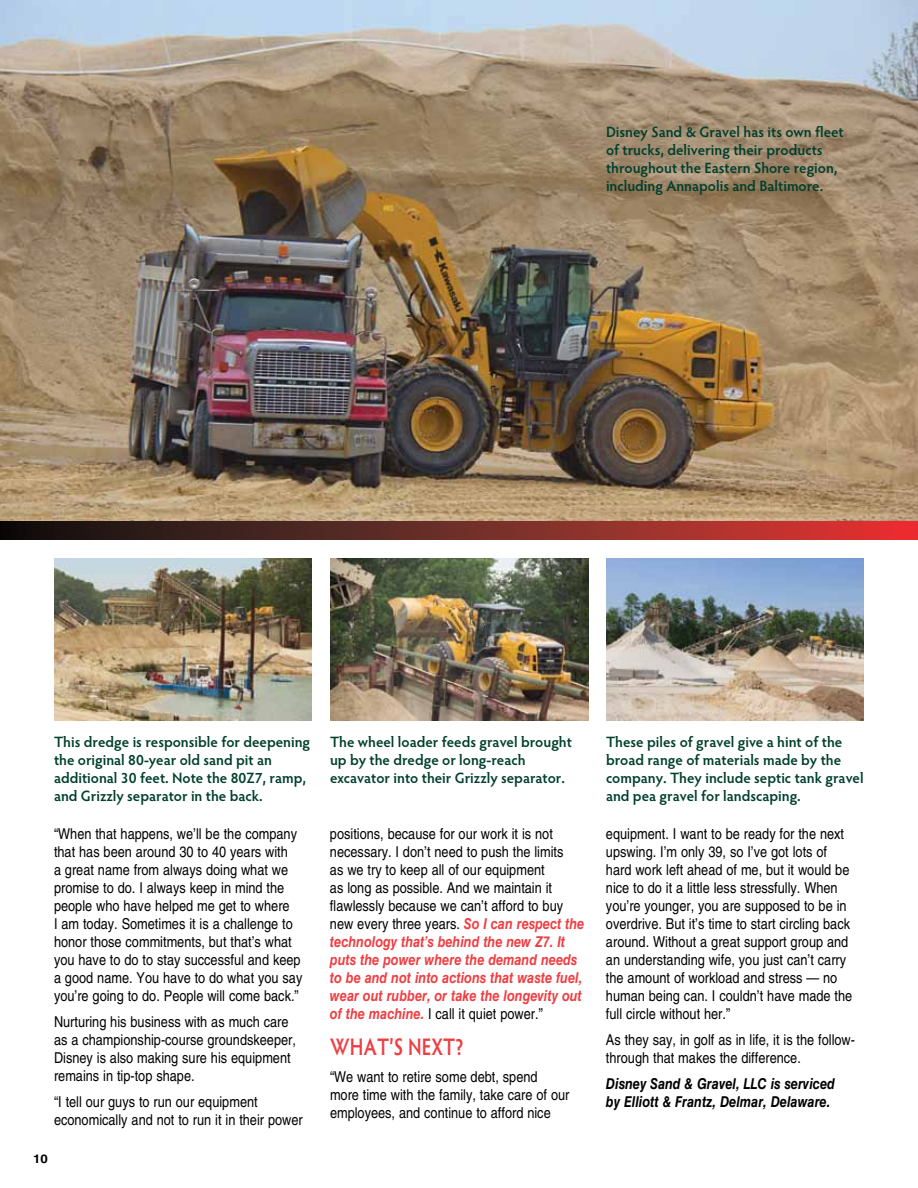
<style>
.page{position:relative;width:918px;height:1188px;background:#fff}
.page>*{position:absolute;margin:0;border:0;box-sizing:border-box;transform-origin:0 0}
.t1{font:600 24px "Hypatia Sans Pro";color:#ef3e42;scale:.8 1}
.t2{font:15px/18px "Helvetica LT Std";color:#000;scale:.85 1}
.t3{font:600 15px/18px "Hypatia Sans Pro";color:#003f2d}
.t4{font:italic 700 15px/18px "Helvetica LT Std";color:#000;scale:.85 1}
.t5{font:700 12px "Helvetica LT Std";color:#000;scale:1.1 1}
.s1{font-weight:700;font-style:italic;color:#ef3e42}
</style>
<div class="page">
<img style="left:0;top:0;width:918px;height:522px">
<svg style="left:0;top:522px;width:917px;height:18px;background:#732824"></svg>
<img style="left:606px;top:558px;width:258px;height:162px">
<img style="left:330px;top:558px;width:258px;height:162px">
<img style="left:54px;top:558px;width:258px;height:162px">
<img style="left:917px;top:25px;width:1px;height:515px">
<p class="t3" style="left:606px;top:123px;width:239px">Disney Sand &amp; Gravel has its own fleet of trucks, delivering their products throughout the Eastern Shore region, including Annapolis and Baltimore.</p>
<p class="t3" style="left:54px;top:732px;width:258px">This dredge is responsible for deepening the original 80-year old sand pit an additional 30 feet. Note the 80Z7, ramp, and Grizzly separator in the back.</p>
<p class="t2" style="left:54px;top:824px;width:294px">“When that happens, we’ll be the company that has been around 30 to 40 years with<br>a great name from always doing what we promise to do. I always keep in mind the people who have helped me get to where<br>I am today. Sometimes it is a challenge to honor those commitments, but that’s what you have to do to stay successful and keep a good name. You have to do what you say you’re going to do. People will come back.”</p>
<p class="t2" style="left:54px;top:1012px;width:286px">Nurturing his business with as much care as a championship-course groundskeeper, Disney is also making sure his equipment remains in tip-top shape.</p>
<p class="t2" style="left:54px;top:1092px;width:294px">“I tell our guys to run our equipment economically and not to run it in their power</p>
<p class="t5" style="left:33px;top:1151px;width:15px">10</p>
<p class="t3" style="left:330px;top:732px;width:243px">The wheel loader feeds gravel brought up by the dredge or long-reach excavator into their Grizzly separator.</p>
<p class="t2" style="left:330px;top:824px;width:301px">positions, because for our work it is not necessary. I don’t need to push the limits<br>as we try to keep all of our equipment<br>as long as possible. And we maintain it flawlessly because we can’t afford to buy new every three years. <span class="s1">So I can respect the technology that’s behind the new Z7. It puts the power where the demand needs to be and not into actions that waste fuel, wear out rubber, or take the longevity out of the machine.</span> I call it quiet power.”</p>
<h1 class="t1" style="left:330px;top:1031px;width:169px">What’s next?</h1>
<p class="t2" style="left:330px;top:1067px;width:283px">“We want to retire some debt, spend more time with the family, take care of our employees, and continue to afford nice</p>
<p class="t3" style="left:606px;top:732px;width:259px">These piles of gravel give a hint of the broad range of materials made by the company. They include septic tank gravel and pea gravel for landscaping.</p>
<p class="t2" style="left:606px;top:824px;width:291px">equipment. I want to be ready for the next upswing. I’m only 39, so I’ve got lots of hard work left ahead of me, but it would be nice to do it a little less stressfully. When you’re younger, you are supposed to be in overdrive. But it’s time to start circling back around. Without a great support group and an understanding wife, you just can’t carry the amount of workload and stress — no human being can. I couldn’t have made the full circle without her.”</p>
<p class="t2" style="left:606px;top:1030px;width:295px">As they say, in golf as in life, it is the follow&shy;through that makes the difference.</p>
<p class="t4" style="left:606px;top:1074px;width:271px">Disney Sand &amp; Gravel, LLC is serviced by Elliott &amp; Frantz, Delmar, Delaware.</p>
</div>
